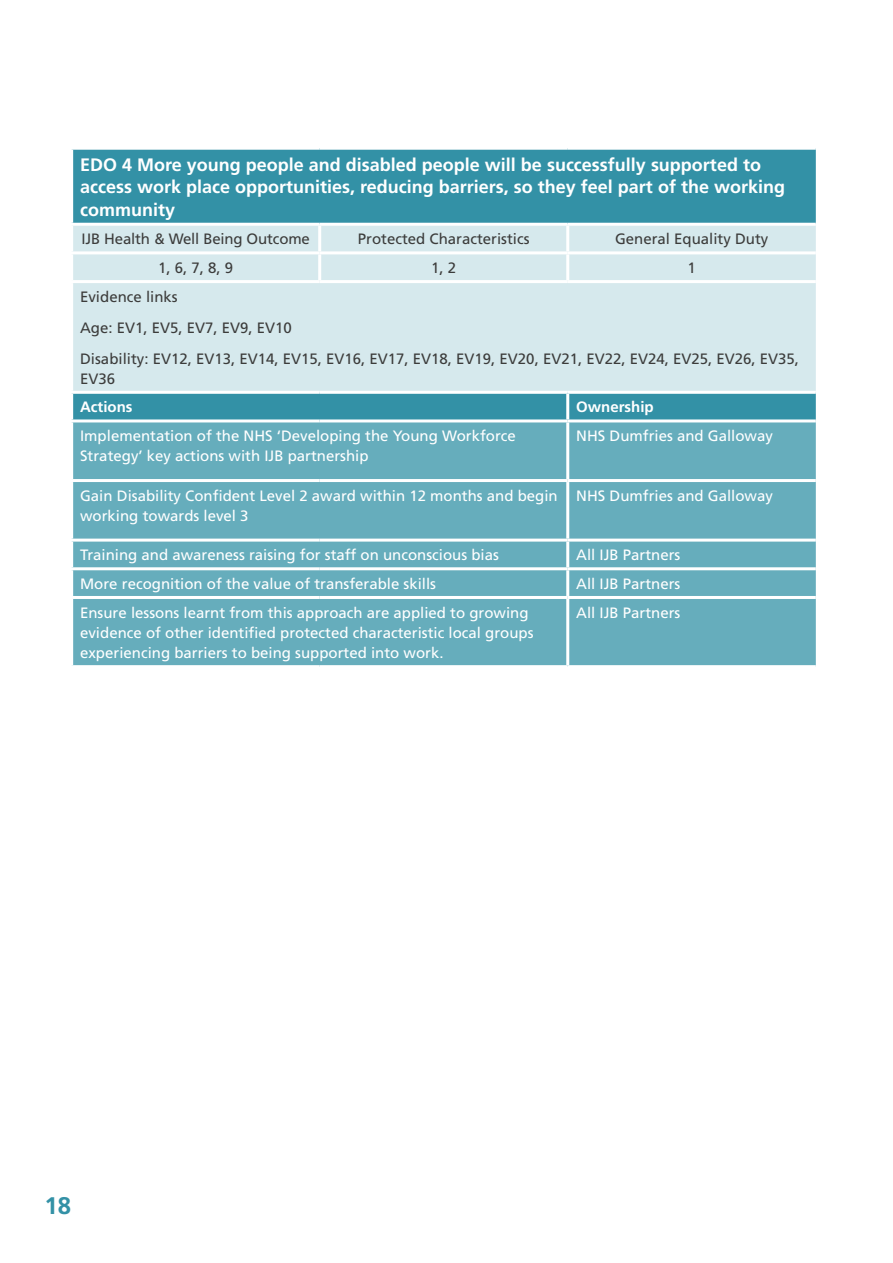
<style>
.page{position:relative;width:893px;height:1263px;background:#fff}
.page>*{position:absolute;margin:0;border:0;box-sizing:border-box;transform-origin:0 0}
.t1{font:700 24px "Frutiger";color:#3391a6}
.t2{font:700 18px/22.5px "Frutiger";color:#fff}
.t3{font:15px/20.2px "Frutiger";color:#fff}
.t4{font:15px/30.9px "Frutiger";color:#3c3c3b}
.t5{font:700 15px "Frutiger";color:#fff}
</style>
<div class="page">
<div style="left:73px;top:150px;width:743px;height:269px;background:#3391a6"></div>
<div style="left:73px;top:226px;width:743px;height:165px;background:#d6e9ed"></div>
<div style="left:73px;top:422px;width:743px;height:243px;background:#66adbc"></div>
<hr style="left:70px;top:223px;width:250px;height:3px;background:#fff">
<hr style="left:320px;top:223px;width:248px;height:3px;background:#fff">
<hr style="left:318px;top:226px;width:3px;height:25px;background:#fff">
<hr style="left:568px;top:223px;width:248px;height:3px;background:#fff">
<hr style="left:566px;top:226px;width:3px;height:25px;background:#fff">
<hr style="left:318px;top:254px;width:3px;height:26px;background:#fff">
<hr style="left:566px;top:254px;width:3px;height:26px;background:#fff">
<hr style="left:70px;top:251px;width:250px;height:3px;background:#fff">
<hr style="left:320px;top:251px;width:248px;height:3px;background:#fff">
<hr style="left:568px;top:251px;width:248px;height:3px;background:#fff">
<hr style="left:70px;top:280px;width:250px;height:3px;background:#fff">
<hr style="left:320px;top:280px;width:248px;height:3px;background:#fff">
<hr style="left:568px;top:280px;width:248px;height:3px;background:#fff">
<hr style="left:70px;top:391px;width:250px;height:3px;background:#fff">
<hr style="left:320px;top:391px;width:248px;height:3px;background:#fff">
<hr style="left:568px;top:391px;width:248px;height:3px;background:#fff">
<hr style="left:566px;top:394px;width:3px;height:25px;background:#fff">
<hr style="left:566px;top:422px;width:3px;height:57px;background:#fff">
<hr style="left:70px;top:479px;width:250px;height:3px;background:#fff">
<hr style="left:320px;top:479px;width:248px;height:3px;background:#fff">
<hr style="left:568px;top:479px;width:248px;height:3px;background:#fff">
<hr style="left:566px;top:482px;width:3px;height:57px;background:#fff">
<hr style="left:70px;top:539px;width:250px;height:3px;background:#fff">
<hr style="left:320px;top:539px;width:248px;height:3px;background:#fff">
<hr style="left:568px;top:539px;width:248px;height:3px;background:#fff">
<hr style="left:566px;top:542px;width:3px;height:25px;background:#fff">
<hr style="left:70px;top:567px;width:250px;height:3px;background:#fff">
<hr style="left:320px;top:567px;width:248px;height:3px;background:#fff">
<hr style="left:568px;top:567px;width:248px;height:3px;background:#fff">
<hr style="left:566px;top:570px;width:3px;height:26px;background:#fff">
<hr style="left:70px;top:596px;width:250px;height:3px;background:#fff">
<hr style="left:320px;top:596px;width:248px;height:3px;background:#fff">
<hr style="left:568px;top:596px;width:248px;height:3px;background:#fff">
<hr style="left:566px;top:599px;width:3px;height:66px;background:#fff">
<p class="t2" style="left:80px;top:153px;width:706px">EDO 4 More young people and disabled people will be successfully supported to access work place opportunities, reducing barriers, so they feel part of the working community</p>
<p class="t4" style="left:81px;top:224px;width:230px">IJB Health &amp; Well Being Outcome</p>
<p class="t4" style="left:358px;top:224px;width:173px">Protected Characteristics</p>
<p class="t4" style="left:615px;top:224px;width:155px">General Equality Duty</p>
<p class="t4" style="left:158px;top:252px;width:77px">1, 6, 7, 8, 9</p>
<p class="t4" style="left:431px;top:252px;width:27px">1, 2</p>
<p class="t4" style="left:688px;top:252px;width:10px">1</p>
<p class="t4" style="left:80px;top:281px;width:720px">Evidence links<br>Age: EV1, EV5, EV7, EV9, EV10<br>Disability: EV12, EV13, EV14, EV15, EV16, EV17, EV18, EV19, EV20, EV21, EV22, EV24, EV25, EV26, EV35,</p>
<p class="t4" style="left:80px;top:363px;width:37px">EV36</p>
<p class="t5" style="left:80px;top:398px;width:54px">Actions</p>
<p class="t5" style="left:576px;top:398px;width:79px">Ownership</p>
<p class="t3" style="left:80px;top:426px;width:437px">Implementation of the NHS ‘Developing the Young Workforce<br>Strategy’ key actions with IJB partnership</p>
<p class="t3" style="left:576px;top:426px;width:198px">NHS Dumfries and Galloway</p>
<p class="t3" style="left:80px;top:485px;width:479px">Gain Disability Confident Level 2 award within 12 months and begin working towards level 3</p>
<p class="t3" style="left:576px;top:485px;width:198px">NHS Dumfries and Galloway</p>
<p class="t3" style="left:80px;top:545px;width:420px">Training and awareness raising for staff on unconscious bias</p>
<p class="t3" style="left:576px;top:545px;width:106px">All IJB Partners</p>
<p class="t3" style="left:80px;top:573px;width:357px">More recognition of the value of transferable skills</p>
<p class="t3" style="left:576px;top:573px;width:106px">All IJB Partners</p>
<p class="t3" style="left:80px;top:602px;width:455px">Ensure lessons learnt from this approach are applied to growing evidence of other identified protected characteristic local groups experiencing barriers to being supported into work.</p>
<p class="t3" style="left:576px;top:602px;width:106px">All IJB Partners</p>
<h1 class="t1" style="left:45px;top:1191px;width:28px">18</h1>
</div>
